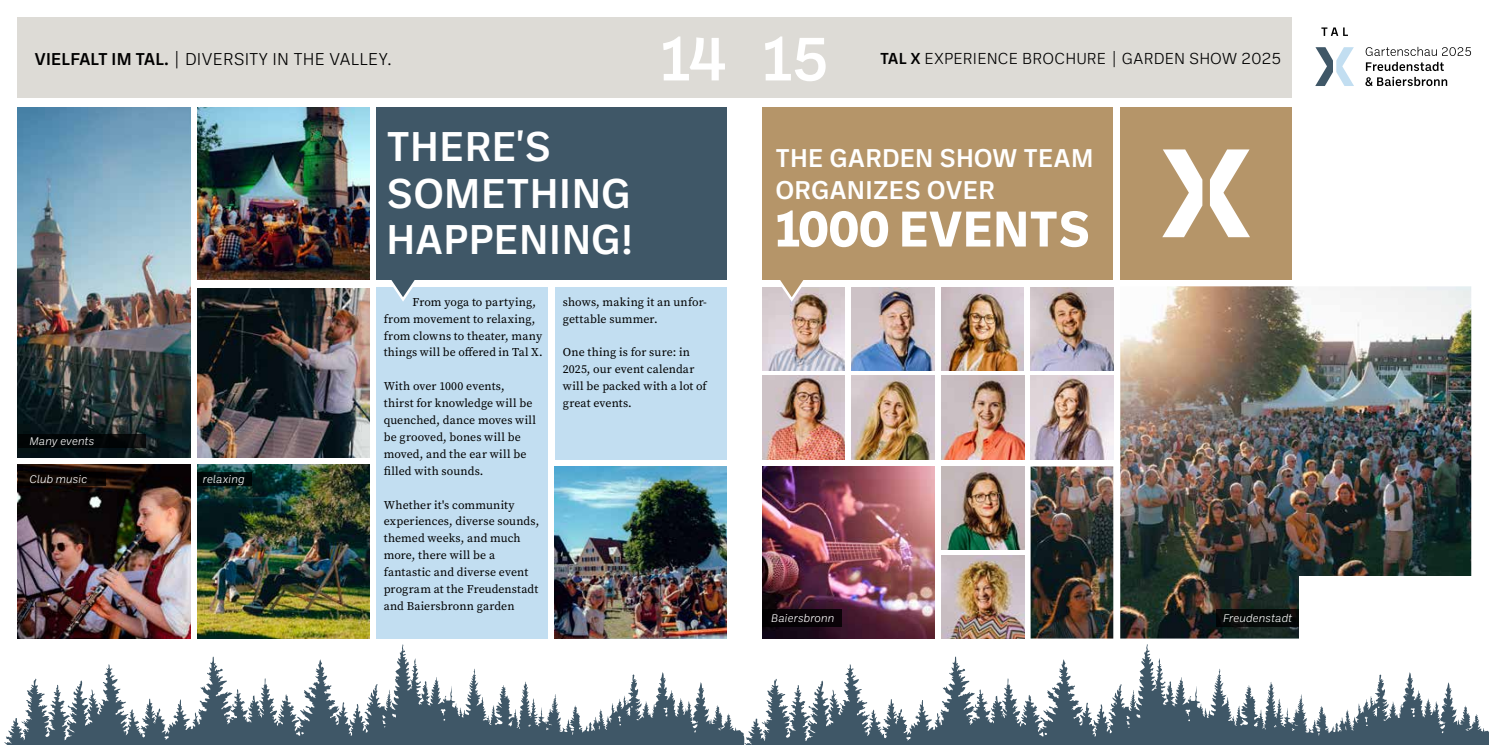
<style>
.page{position:relative;width:1489px;height:745px;background:#fff}
.page>*{position:absolute;margin:0;border:0;box-sizing:border-box;transform-origin:0 0}
.t1{font:500 62.5px "Ballinger";color:#fff}
.t2{font:700 51.25px "Ballinger";letter-spacing:-.01em;color:#fff}
.t3{font:500 42.5px/46.2px "Ballinger";color:#fff}
.t4{font:500 26.25px/31.5px "Ballinger";color:#fff}
.t5{font:300 17.5px "Ballinger";color:#000}
.t6{font:300 16.25px "Ballinger";color:#000}
.t7{font:11.88px/16.9px "Source Serif Pro";letter-spacing:.005em;color:#000}
.t8{font:italic 300 11.25px "Ballinger";letter-spacing:.01em;color:#fff}
.s1{font-weight:500}
</style>
<div class="page">
<svg style="left:1365px;top:77px;width:81px;height:9px"></svg>
<svg style="left:1365px;top:62px;width:78px;height:9px"></svg>
<svg style="left:1365px;top:47px;width:105px;height:9px"></svg>
<svg style="left:1321px;top:27px;width:26px;height:9px"></svg>
<svg style="left:1315px;top:47px;width:38px;height:39px"></svg>
<div style="left:18px;top:18px;width:1273px;height:80px;background:#dddbd6"></div>
<svg style="left:4px;top:644px;width:740px;height:100px"></svg>
<svg style="left:744px;top:644px;width:744px;height:100px"></svg>
<img style="left:762px;top:287px;width:82px;height:83px">
<img style="left:762px;top:375px;width:82px;height:84px">
<img style="left:851px;top:375px;width:83px;height:84px">
<img style="left:941px;top:375px;width:82px;height:84px">
<img style="left:941px;top:555px;width:82px;height:83px">
<img style="left:941px;top:466px;width:82px;height:83px">
<svg style="left:770px;top:279px;width:43px;height:25px"></svg>
<div style="left:376px;top:287px;width:172px;height:351px;background:#c2def1"></div>
<svg style="left:381px;top:279px;width:44px;height:23px"></svg>
<div style="left:762px;top:107px;width:351px;height:172px;background:#b59569"></div>
<div style="left:555px;top:287px;width:171px;height:172px;background:#c2def1"></div>
<img style="left:555px;top:466px;width:171px;height:172px">
<img style="left:762px;top:466px;width:172px;height:172px">
<div style="left:1120px;top:107px;width:171px;height:172px;background:#b59569"></div>
<div style="left:376px;top:107px;width:350px;height:172px;background:#3f5767"></div>
<img style="left:18px;top:107px;width:172px;height:350px">
<img style="left:18px;top:464px;width:172px;height:174px">
<img style="left:197px;top:107px;width:172px;height:172px">
<img style="left:197px;top:464px;width:172px;height:174px">
<img style="left:197px;top:289px;width:172px;height:168px">
<img style="left:1030px;top:286px;width:440px;height:352px">
<img style="left:851px;top:287px;width:83px;height:83px">
<img style="left:941px;top:287px;width:82px;height:83px">
<svg style="left:1210px;top:149px;width:39px;height:88px"></svg>
<svg style="left:1162px;top:149px;width:40px;height:88px"></svg>
<div style="left:762px;top:609px;width:79px;height:17px;background:#080206"></div>
<div style="left:1216px;top:609px;width:82px;height:17px;background:#060a09"></div>
<svg style="left:18px;top:471px;width:88px;height:14px"></svg>
<svg style="left:197px;top:471px;width:55px;height:14px"></svg>
<div style="left:18px;top:434px;width:128px;height:13px;background:#000"></div>
<div style="left:1298px;top:575px;width:178px;height:71px;background:#fff"></div>
<h1 class="t1" style="left:660px;top:16px;width:170px">14 15</h1>
<h3 class="t5" style="left:35px;top:47px;width:359px"><span class="s1">VIELFALT IM TAL.</span> | DIVERSITY IN THE VALLEY.</h3>
<h3 class="t6" style="left:880px;top:47px;width:403px"><span class="s1">TAL X</span> EXPERIENCE BROCHURE | GARDEN SHOW 2025</h3>
<p class="t8" style="left:30px;top:433px;width:66px">Many events</p>
<p class="t8" style="left:30px;top:471px;width:59px">Club music</p>
<p class="t8" style="left:203px;top:471px;width:43px">relaxing</p>
<h3 class="t3" style="left:386px;top:121px;width:248px">THERE'S<br>SOMETHING<br>HAPPENING!</h3>
<p class="t7" style="left:384px;top:293px;width:160px;text-indent:29px">From yoga to partying, from movement to relaxing, from clowns to theater, many things will be offered in Tal X.</p>
<p class="t7" style="left:383px;top:377px;width:154px">With over 1000 events, thirst for knowledge will be quenched, dance moves will be grooved, bones will be moved, and the ear will be filled with sounds.</p>
<p class="t7" style="left:383px;top:496px;width:156px">Whether it's community experiences, diverse sounds, themed weeks, and much more, there will be a fantastic and diverse event program at the Freudenstadt and Baiersbronn garden</p>
<p class="t7" style="left:563px;top:293px;width:145px">shows, making it an unfor&shy;gettable summer.</p>
<p class="t7" style="left:563px;top:344px;width:145px">One thing is for sure: in<br>2025, our event calendar will be packed with a lot of great events.</p>
<h3 class="t4" style="left:775px;top:141px;width:319px">THE GARDEN SHOW TEAM<br>ORGANIZES OVER</h3>
<h2 class="t2" style="left:775px;top:193px;width:316px">1000 EVENTS</h2>
<p class="t8" style="left:771px;top:609px;width:65px">Baiersbronn</p>
<p class="t8" style="left:1222px;top:609px;width:71px">Freudenstadt</p>
</div>
